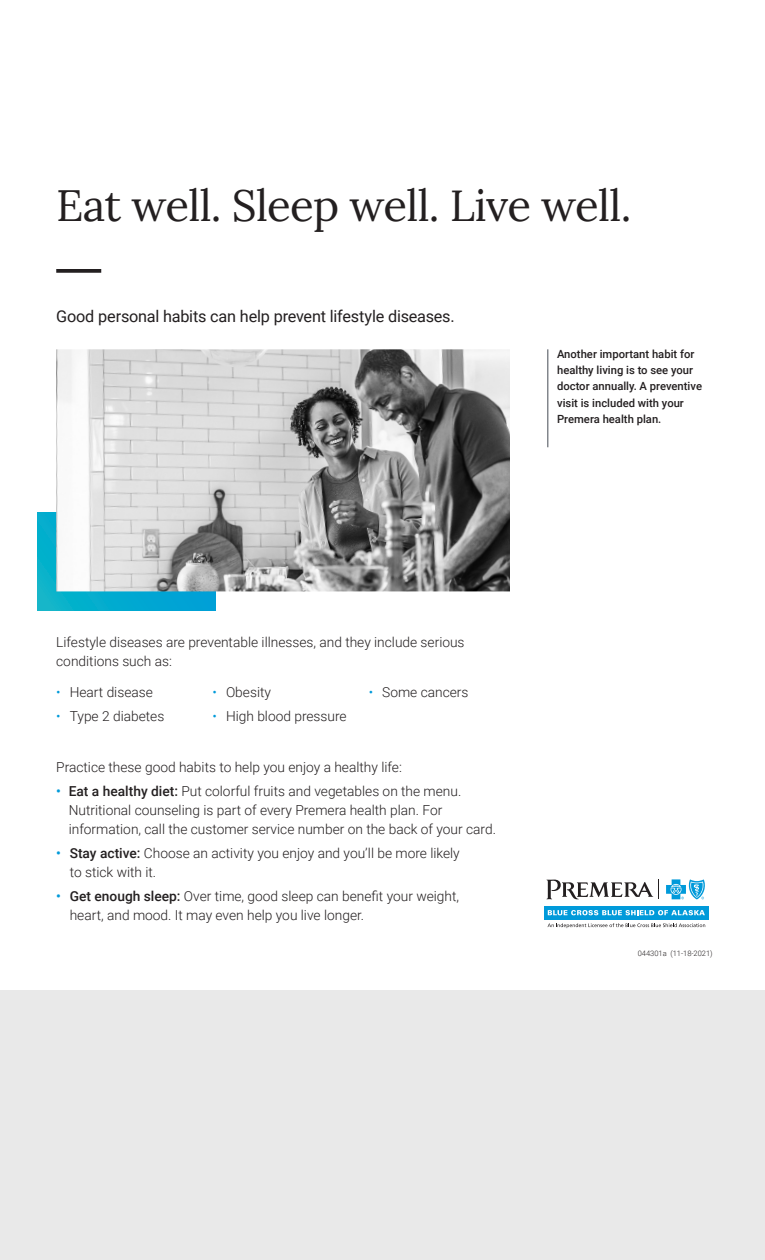
<style>
.page{position:relative;width:765px;height:1260px;background:#fff}
.page>*{position:absolute;margin:0;border:0;box-sizing:border-box;transform-origin:0 0}
.t1{font:43.75px "Lora";letter-spacing:-.015em;color:#231f20}
.t2{font:16.25px "Roboto";letter-spacing:-.015em;color:#231f20}
.t3{font:300 13.75px/18.8px "Roboto";color:#231f20}
.t4{font:500 11.25px/16.2px "Roboto";color:#231f20}
.t5{font:300 7.5px "Roboto";color:#231f20}
.s1{color:#009ada}
.s2{font-weight:500;color:#009ada}
.s3{font-weight:500}
</style>
<div class="page">
<div style="left:0;top:990px;width:765px;height:270px;background:#e9e9e9"></div>
<hr style="left:548px;top:349px;width:1px;height:98px;background:#464b54">
<svg style="left:38px;top:512px;width:177px;height:98px;background:#06acce"></svg>
<img style="left:56px;top:349px;width:454px;height:242px">
<svg style="left:56px;top:269px;width:45px;height:4px"></svg>
<div style="left:544px;top:906px;width:165px;height:13px;background:#009ada"></div>
<svg style="left:548px;top:910px;width:157px;height:5px"></svg>
<svg style="left:547px;top:879px;width:112px;height:20px"></svg>
<svg style="left:666px;top:879px;width:39px;height:21px"></svg>
<svg style="left:548px;top:923px;width:157px;height:5px"></svg>
<h1 class="t1" style="left:56px;top:172px;width:577px">Eat well. Sleep well. Live well.</h1>
<p class="t2" style="left:56px;top:304px;width:400px">Good personal habits can help prevent lifestyle diseases.</p>
<p class="t4" style="left:557px;top:345px;width:146px">Another important habit for healthy living is to see your doctor annually. A preventive visit is included with your<br>Premera health plan.</p>
<p class="t3" style="left:56px;top:632px;width:410px">Lifestyle diseases are preventable illnesses, and they include serious conditions such as:</p>
<p class="t3" style="left:56px;top:682px;width:98px"><span class="s1">•</span> Heart disease</p>
<p class="t3" style="left:56px;top:706px;width:110px"><span class="s1">•</span> Type 2 diabetes</p>
<p class="t3" style="left:213px;top:682px;width:60px"><span class="s1">•</span> Obesity</p>
<p class="t3" style="left:213px;top:706px;width:136px"><span class="s1">•</span> High blood pressure</p>
<p class="t3" style="left:369px;top:682px;width:101px"><span class="s1">•</span> Some cancers</p>
<p class="t3" style="left:56px;top:757px;width:347px">Practice these good habits to help you enjoy a healthy life:</p>
<p class="t3" style="left:69px;top:781px;width:429px;text-indent:-12px"><span class="s2">•</span> <span class="s3">Eat a healthy diet:</span> Put colorful fruits and vegetables on the menu.<br>Nutritional counseling is part of every Premera health plan. For information, call the customer service number on the back of your card.</p>
<p class="t3" style="left:70px;top:843px;width:392px;text-indent:-14px"><span class="s2">•</span> <span class="s3">Stay active:</span> Choose an activity you enjoy and you’ll be more likely to stick with it.</p>
<p class="t3" style="left:70px;top:886px;width:391px;text-indent:-14px"><span class="s2">•</span> <span class="s3">Get enough sleep:</span> Over time, good sleep can benefit your weight, heart, and mood. It may even help you live longer.</p>
<p class="t5" style="left:638px;top:948px;width:76px">044301a (11-18-2021)</p>
</div>
